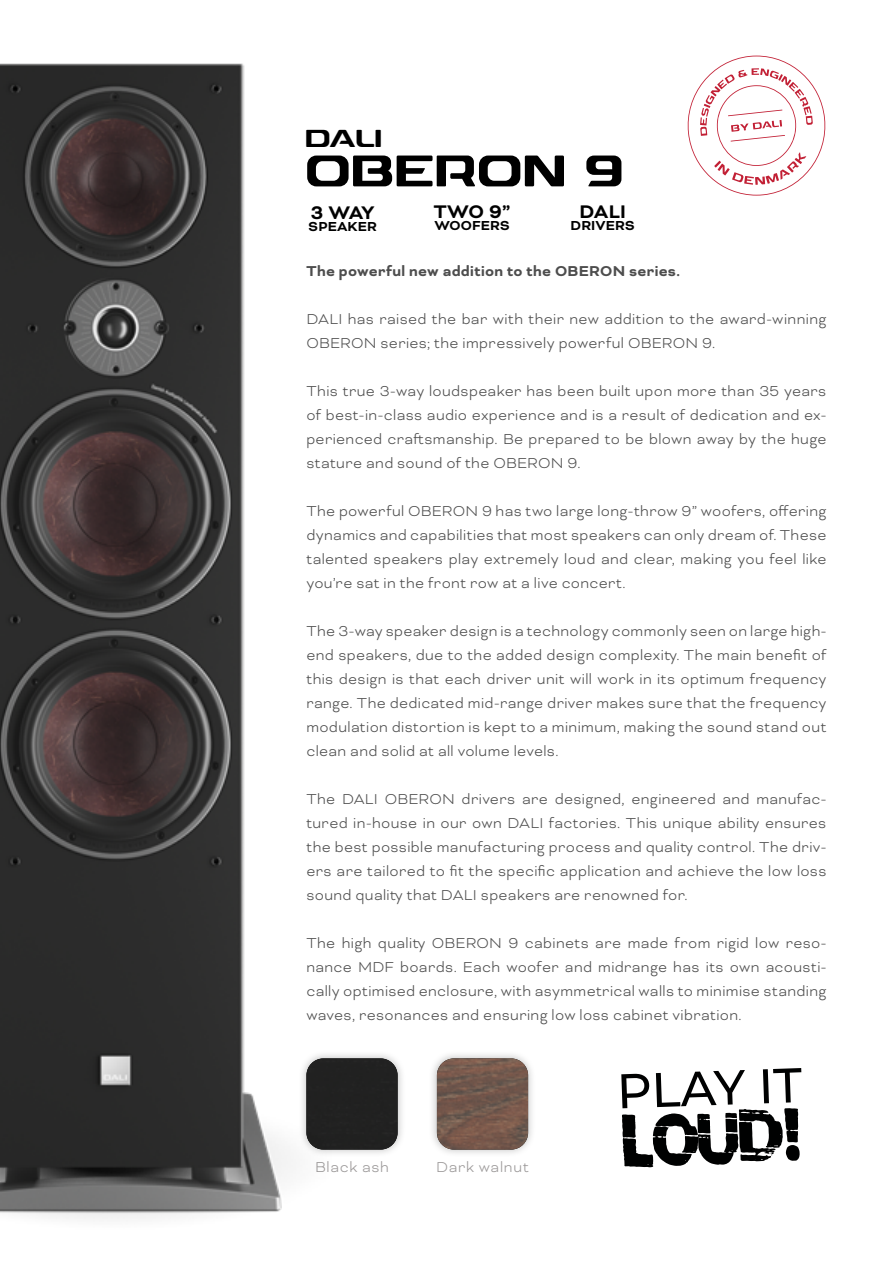
<style>
.page{position:relative;width:893px;height:1263px;background:#fff}
.page>*{position:absolute;margin:0;border:0;box-sizing:border-box;transform-origin:0 0}
.t1{font:72.9px "Disturbed";color:#000101}
.t2{font:700 54px "Dali Font 2";color:#000}
.t3{font:500 48.6px "Montserrat";color:#000101}
.t4{font:700 30px "Dali Font 2";color:#000}
.t5{font:700 21px "Bicyclette";letter-spacing:-.02em;color:#000}
.t6{font:300 16.5px/24px "Bicyclette";letter-spacing:.02em;color:#4d4d4d;text-align:justify}
.t7{font:700 16.5px "Bicyclette";letter-spacing:.02em;color:#4d4d4d}
.t8{font:300 16.5px "Bicyclette";letter-spacing:.045em;color:#9c9999}
.t9{font:700 15px "Bicyclette";letter-spacing:.01em;color:#000}
</style>
<div class="page">
<div style="left:298px;top:1050px;width:108px;height:108px;background:#000;opacity:.26"></div>
<div style="left:332px;top:1058px;width:66px;height:91px;background:#212121"></div>
<div style="left:429px;top:1050px;width:108px;height:108px;background:#000;opacity:.26"></div>
<img style="left:437px;top:1058px;width:91px;height:91px">
<img style="left:0;top:63px;width:332px;height:1156px">
<svg style="left:687px;top:56px;width:139px;height:140px"></svg>
<h3 class="t4" style="left:305px;top:123px;width:79px">DALI</h3>
<h2 class="t2" style="left:305px;top:143px;width:320px">OBERON 9</h2>
<p class="t5" style="left:311px;top:201px;width:65px">3 WAY</p>
<p class="t9" style="left:309px;top:218px;width:70px">SPEAKER</p>
<p class="t5" style="left:434px;top:199px;width:78px">TWO 9”</p>
<p class="t9" style="left:434px;top:217px;width:77px">WOOFERS</p>
<p class="t5" style="left:579px;top:199px;width:48px">DALI</p>
<p class="t9" style="left:571px;top:217px;width:66px">DRIVERS</p>
<p class="t7" style="left:306px;top:261px;width:375px">The powerful new addition to the OBERON series.</p>
<p class="t6" style="left:306px;top:306px;width:521px">DALI has raised the bar with their new addition to the award-winning<br>OBERON series; the impressively powerful OBERON 9.</p>
<p class="t6" style="left:306px;top:379px;width:522px">This true 3-way loudspeaker has been built upon more than 35 years of best-in-class audio experience and is a result of dedication and ex&shy;perienced craftsmanship. Be prepared to be blown away by the huge stature and sound of the OBERON 9.</p>
<p class="t6" style="left:306px;top:499px;width:522px">The powerful OBERON 9 has two large long-throw 9” woofers, offering dynamics and capabilities that most speakers can only dream of. These talented speakers play extremely loud and clear, making you feel like you’re sat in the front row at a live concert.</p>
<p class="t6" style="left:306px;top:619px;width:522px">The 3-way speaker design is a technology commonly seen on large high&shy;end speakers, due to the added design complexity. The main benefit of this design is that each driver unit will work in its optimum frequency range. The dedicated mid-range driver makes sure that the frequency modulation distortion is kept to a minimum, making the sound stand out clean and solid at all volume levels.</p>
<p class="t6" style="left:306px;top:787px;width:522px">The DALI OBERON drivers are designed, engineered and manufac&shy;tured in-house in our own DALI factories. This unique ability ensures the best possible manufacturing process and quality control. The driv&shy;ers are tailored to fit the specific application and achieve the low loss sound quality that DALI speakers are renowned for.</p>
<p class="t6" style="left:306px;top:931px;width:522px">The high quality OBERON 9 cabinets are made from rigid low reso&shy;nance MDF boards. Each woofer and midrange has its own acousti&shy;cally optimised enclosure, with asymmetrical walls to minimise standing waves, resonances and ensuring low loss cabinet vibration.</p>
<p class="t8" style="left:315px;top:1157px;width:75px">Black ash</p>
<p class="t8" style="left:436px;top:1157px;width:94px">Dark walnut</p>
<h3 class="t3" style="left:616px;top:1057px;width:187px;rotate:-2deg">PLAY IT</h3>
<h1 class="t1" style="left:621px;top:1107px;width:180px;rotate:-2deg">LOUD!</h1>
</div>
